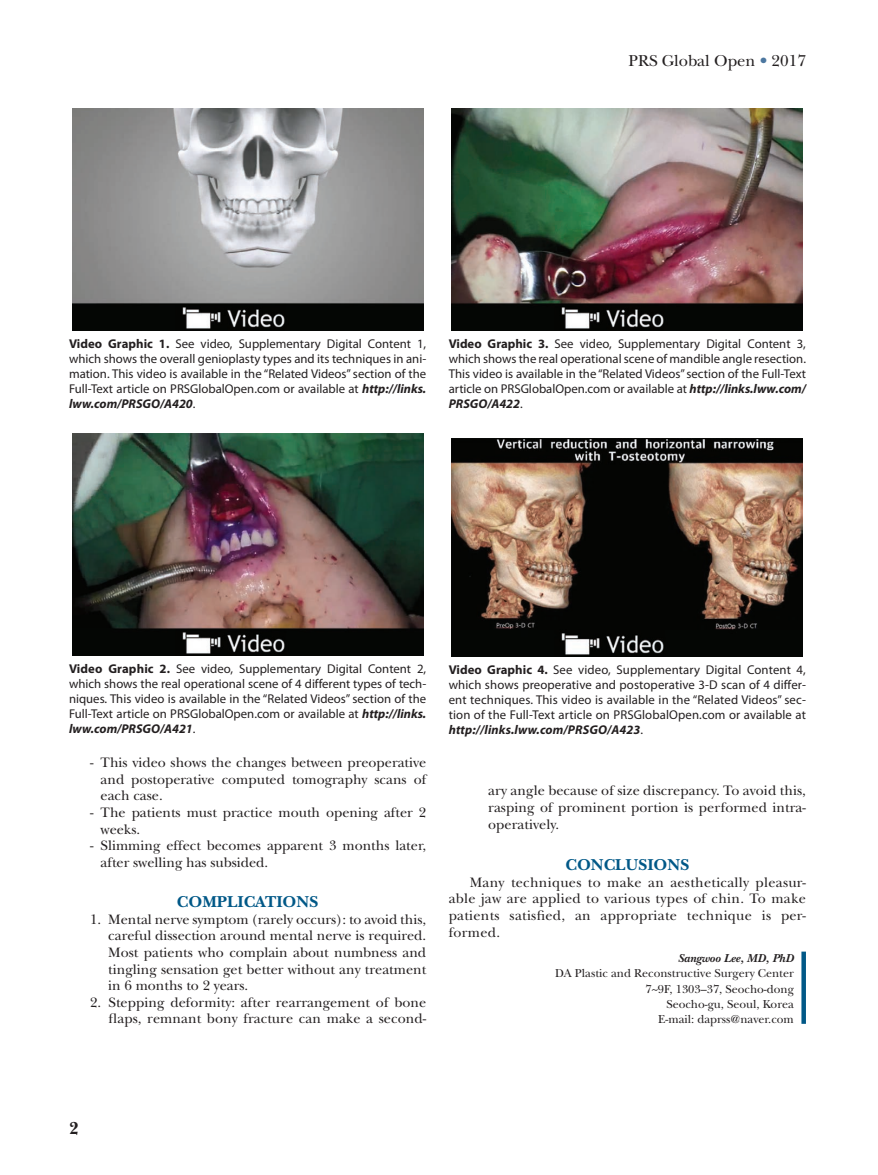
<style>
.page{position:relative;width:878px;height:1175px;background:#fff}
.page>*{position:absolute;margin:0;border:0;box-sizing:border-box;transform-origin:0 0}
.t1{font:700 18px "New Baskerville";color:#231f20}
.t2{font:700 16.5px "New Baskerville";color:#015887}
.t3{font:16.5px "New Baskerville";color:#231f20}
.t4{font:14.25px/16.5px "New Baskerville";color:#231f20;text-align:justify}
.t5{font:12.75px/15px "Myriad Pro";color:#231f20;text-align:justify}
.t6{font:12px/15.3px "New Baskerville";color:#231f20;text-align:right}
.t7{font:italic 700 12px "New Baskerville";color:#231f20}
.s1{color:#4c77a0}
.s2{font-weight:700}
.s3{font-weight:700;font-style:italic}
</style>
<div class="page">
<div style="left:801px;top:951px;width:5px;height:72px;background:#015887"></div>
<img style="left:72px;top:108px;width:351px;height:222px">
<img style="left:72px;top:433px;width:351px;height:222px">
<img style="left:452px;top:108px;width:350px;height:222px">
<img style="left:452px;top:439px;width:350px;height:217px">
<p class="t3" style="left:628px;top:51px;width:179px">PRS Global Open <span class="s1">•</span> 2017</p>
<p class="t5" style="left:69px;top:336px;width:359px"><span class="s2">Video Graphic 1.</span> See video, Supplementary Digital Content 1, which shows the overall genioplasty types and its techniques in ani&shy;mation. This video is available in the “Related Videos” section of the Full-Text article on PRSGlobalOpen.com or available at <span class="s3">http://links. lww.com/PRSGO/A420</span>.</p>
<p class="t5" style="left:448px;top:336px;width:359px"><span class="s2">Video Graphic 3.</span> See video, Supplementary Digital Content 3, which shows the real operational scene of mandible angle resection.<br>This video is available in the “Related Videos” section of the Full-Text article on PRSGlobalOpen.com or available at <span class="s3">http://links.lww.com/ PRSGO/A422</span>.</p>
<p class="t5" style="left:69px;top:661px;width:359px"><span class="s2">Video Graphic 2.</span> See video, Supplementary Digital Content 2, which shows the real operational scene of 4 different types of tech&shy;niques. This video is available in the “Related Videos” section of the Full-Text article on PRSGlobalOpen.com or available at <span class="s3">http://links. lww.com/PRSGO/A421</span>.</p>
<p class="t4" style="left:101px;top:754px;width:327px;text-indent:-11px">- This video shows the changes between preoperative and postoperative computed tomography scans of each case.</p>
<p class="t4" style="left:101px;top:804px;width:327px;text-indent:-11px">- The patients must practice mouth opening after 2 weeks.</p>
<p class="t4" style="left:101px;top:837px;width:327px;text-indent:-11px">- Slimming effect becomes apparent 3 months later, after swelling has subsided.</p>
<p class="t2" style="left:177px;top:892px;width:143px">COMPLICATIONS</p>
<p class="t4" style="left:108px;top:911px;width:319px;text-indent:-18px">1. Mental nerve symptom (rarely occurs): to avoid this, careful dissection around mental nerve is required.<br>Most patients who complain about numbness and tingling sensation get better without any treatment in 6 months to 2 years.</p>
<p class="t4" style="left:90px;top:994px;width:338px;text-align:right">2. Stepping deformity: after rearrangement of bone flaps, remnant bony fracture can make a second-</p>
<p class="t5" style="left:448px;top:661px;width:359px"><span class="s2">Video Graphic 4.</span> See video, Supplementary Digital Content 4, which shows preoperative and postoperative 3-D scan of 4 differ&shy;ent techniques. This video is available in the “Related Videos” sec&shy;tion of the Full-Text article on PRSGlobalOpen.com or available at <span class="s3">http://links.lww.com/PRSGO/A423</span>.</p>
<p class="t4" style="left:488px;top:782px;width:319px">ary angle because of size discrepancy. To avoid this, rasping of prominent portion is performed intra&shy;operatively.</p>
<p class="t2" style="left:565px;top:854px;width:125px">CONCLUSIONS</p>
<p class="t4" style="left:448px;top:873px;width:359px;text-indent:21px">Many techniques to make an aesthetically pleasur&shy;able jaw are applied to various types of chin. To make patients satisfied, an appropriate technique is per&shy;formed.</p>
<p class="t7" style="left:678px;top:951px;width:117px">Sangwoo Lee, MD, PhD</p>
<p class="t6" style="left:555px;top:965px;width:240px">DA Plastic and Reconstructive Surgery Center<br>7~9F, 1303–37, Seocho-dong<br>Seocho-gu, Seoul, Korea<br>E-mail: daprss@naver.com</p>
<h1 class="t1" style="left:69px;top:1118px;width:11px">2</h1>
</div>
